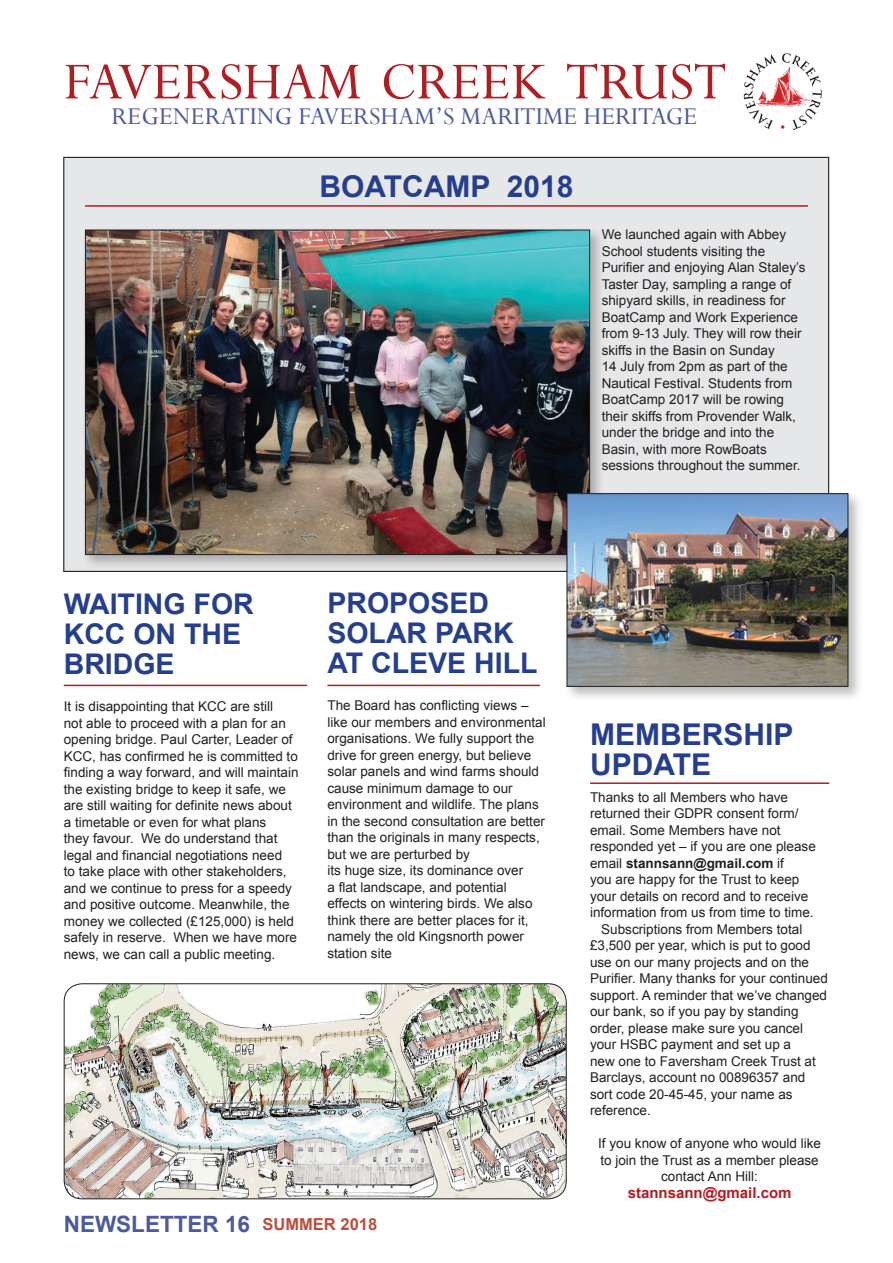
<style>
.page{position:relative;width:893px;height:1263px;background:#fff}
.page>*{position:absolute;margin:0;border:0;box-sizing:border-box;transform-origin:0 0}
.t1{font:58.5px "Perpetua";color:#b01e22}
.t2{font:700 30px/30px "Arial";color:#253f8e}
.t3{font:700 28.5px/30px "Arial";color:#253f8e}
.t4{font:27px "Perpetua";color:#4d5a9e}
.t5{font:700 22.5px "Arial";color:#4d5a9e}
.t6{font:700 15px "Arial";color:#b01e22}
.t7{font:13.5px/16.5px "Arial";color:#231f20}
.t8{font:700 13.5px "Arial";color:#231f20}
.s1{font-size:16.5px;color:#bc4e3b}
.s2{font-weight:400}
</style>
<div class="page">
<div style="left:64px;top:157px;width:765px;height:414px;background:#e6e7e9"></div>
<img style="left:64px;top:984px;width:502px;height:215px">
<div style="left:64px;top:983px;width:503px;height:216px;border:1px solid #231f20;border-radius:18px"></div>
<hr style="left:64px;top:685px;width:243px;height:1px;background:#b01e22">
<hr style="left:327px;top:685px;width:213px;height:1px;background:#b01e22">
<hr style="left:590px;top:782px;width:239px;height:2px;background:#b01e22">
<hr style="left:85px;top:205px;width:723px;height:2px;background:#b01e22">
<img style="left:743px;top:53px;width:79px;height:77px">
<div style="left:82px;top:227px;width:523px;height:343px;background:#231f20;opacity:.3"></div>
<img style="left:87px;top:232px;width:501px;height:321px">
<div style="left:564px;top:490px;width:299px;height:212px;background:#231f20;opacity:.3"></div>
<img style="left:569px;top:495px;width:277px;height:190px">
<div style="left:567px;top:493px;width:281px;height:194px;border:1px solid #231f20"></div>
<h1 class="t1" style="left:64px;top:45px;width:664px">FAVERSHAM CREEK TRUST</h1>
<h3 class="t4" style="left:112px;top:99px;width:587px">REGENERATING FAVERSHAM’S MARITIME HERITAGE</h3>
<h2 class="t2" style="left:319px;top:172px;width:255px">BOATCAMP 2018</h2>
<p class="t7" style="left:602px;top:226px;width:205px">We launched again with Abbey<br>School students visiting the<br>Purifier and enjoying Alan Staley’s<br>Taster Day, sampling a range of shipyard skills, in readiness for<br>BoatCamp and Work Experience from 9-13 July. They will row their skiffs in the Basin on Sunday<br>14 July from 2pm as part of the<br>Nautical Festival. Students from<br>BoatCamp 2017 will be rowing their skiffs from Provender Walk, under the bridge and into the<br>Basin, with more RowBoats sessions throughout the summer.</p>
<h3 class="t3" style="left:64px;top:589px;width:192px">WAITING FOR<br>KCC ON THE<br>BRIDGE</h3>
<p class="t7" style="left:64px;top:698px;width:236px">It is disappointing that KCC are still<br>not able to proceed with a plan for an opening bridge. Paul Carter, Leader of KCC, has confirmed he is committed to finding a way forward, and will maintain the existing bridge to keep it safe, we are still waiting for definite news about a timetable or even for what plans<br>they favour. We do understand that legal and financial negotiations need<br>to take place with other stakeholders, and we continue to press for a speedy and positive outcome. Meanwhile, the money we collected (£125,000) is held safely in reserve. When we have more news, we can call a public meeting.</p>
<h3 class="t3" style="left:327px;top:588px;width:212px">PROPOSED<br>SOLAR PARK<br>AT CLEVE HILL</h3>
<p class="t7" style="left:327px;top:697px;width:220px">The Board has conflicting views – like our members and environmental organisations. We fully support the drive for green energy, but believe solar panels and wind farms should cause minimum damage to our environment and wildlife. The plans in the second consultation are better than the originals in many respects, but we are perturbed by<br>its huge size, its dominance over<br>a flat landscape, and potential effects on wintering birds. We also think there are better places for it, namely the old Kingsnorth power station site</p>
<h3 class="t5" style="left:64px;top:1211px;width:315px">NEWSLETTER 16 <span class="s1">SUMMER 2018</span></h3>
<h2 class="t2" style="left:590px;top:719px;width:205px">MEMBERSHIP<br>UPDATE</h2>
<p class="t7" style="left:590px;top:789px;width:200px">Thanks to all Members who have</p>
<p class="t7" style="left:590px;top:805px;width:210px">returned their GDPR consent form/</p>
<p class="t7" style="left:590px;top:822px;width:192px">email. Some Members have not</p>
<p class="t7" style="left:590px;top:838px;width:227px">responded yet – if you are one please</p>
<p class="t8" style="left:590px;top:855px;width:195px"><span class="s2">email</span> stannsann@gmail.com <span class="s2">if</span></p>
<p class="t7" style="left:590px;top:871px;width:211px">you are happy for the Trust to keep</p>
<p class="t7" style="left:590px;top:888px;width:220px">your details on record and to receive</p>
<p class="t7" style="left:590px;top:904px;width:225px">information from us from time to time.</p>
<p class="t7" style="left:601px;top:921px;width:203px">Subscriptions from Members total</p>
<p class="t7" style="left:590px;top:937px;width:222px">£3,500 per year, which is put to good</p>
<p class="t7" style="left:590px;top:954px;width:221px">use on our many projects and on the</p>
<p class="t7" style="left:590px;top:970px;width:239px">Purifier. Many thanks for your continued</p>
<p class="t7" style="left:590px;top:987px;width:239px">support. A reminder that we’ve changed</p>
<p class="t7" style="left:590px;top:1003px;width:210px">our bank, so if you pay by standing</p>
<p class="t7" style="left:590px;top:1020px;width:215px">order, please make sure you cancel</p>
<p class="t7" style="left:590px;top:1036px;width:203px">your HSBC payment and set up a</p>
<p class="t7" style="left:590px;top:1053px;width:227px">new one to Faversham Creek Trust at</p>
<p class="t7" style="left:590px;top:1069px;width:217px">Barclays, account no 00896357 and</p>
<p class="t7" style="left:590px;top:1086px;width:204px">sort code 20-45-45, your name as</p>
<p class="t7" style="left:590px;top:1102px;width:62px">reference.</p>
<p class="t7" style="left:598px;top:1135px;width:224px;text-align:center">If you know of anyone who would like to join the Trust as a member please contact Ann Hill:</p>
<p class="t6" style="left:628px;top:1184px;width:165px">stannsann@gmail.com</p>
</div>
